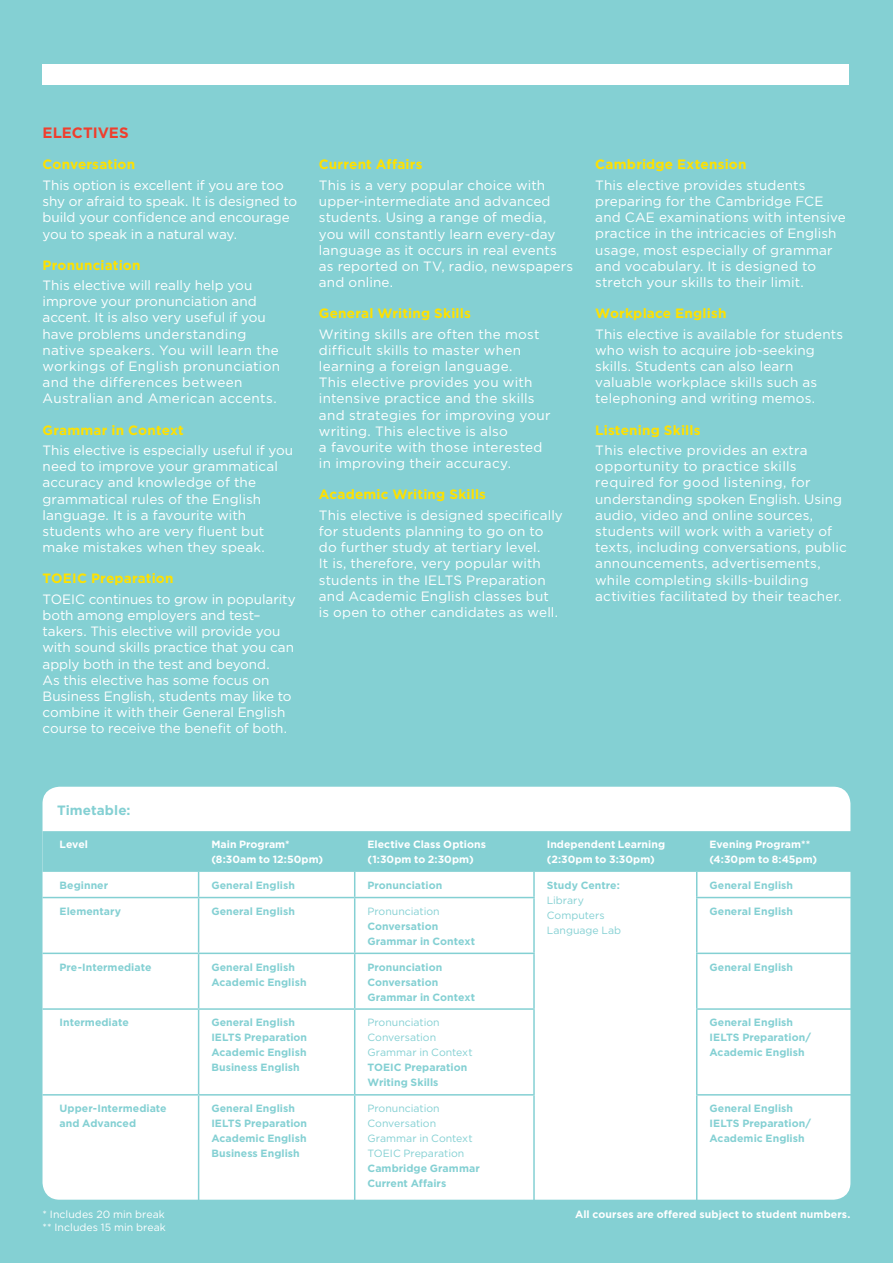
<style>
.page{position:relative;width:893px;height:1263px;background:#84d0d3}
.page>*{position:absolute;margin:0;border:0;box-sizing:border-box;transform-origin:0 0}
.t1{font:700 15px "Gotham";color:#ef3e2d}
.t2{font:13.5px/16.2px "Gotham";letter-spacing:.01em;color:#fff}
.t3{font:700 13.5px "Gotham";letter-spacing:.015em;color:#ffe100}
.t4{font:700 13.5px "Gotham";letter-spacing:.005em;color:#84d0d3}
.t5{font:700 10.5px/15px "Gotham";letter-spacing:.005em;color:#84d0d3}
.t6{font:700 10.5px/15px "Gotham";letter-spacing:.005em;color:#fff}
.t7{font:10.5px/15px "Gotham";color:#84d0d3}
.t8{font:10.5px "Gotham";letter-spacing:.01em;color:#fff}
</style>
<div class="page">
<div style="left:43px;top:787px;width:807px;height:413px;background:#fff;border-radius:17px"></div>
<svg style="left:43px;top:831px;width:808px;height:66px"></svg>
<hr style="left:43px;top:897px;width:156px;height:1px;background:#84d0d3">
<hr style="left:199px;top:897px;width:156px;height:1px;background:#84d0d3">
<hr style="left:198px;top:898px;width:1px;height:54px;background:#84d0d3">
<hr style="left:355px;top:897px;width:180px;height:1px;background:#84d0d3">
<hr style="left:354px;top:898px;width:1px;height:54px;background:#84d0d3">
<hr style="left:533px;top:898px;width:2px;height:54px;background:#84d0d3">
<hr style="left:696px;top:897px;width:157px;height:1px;background:#84d0d3">
<hr style="left:696px;top:898px;width:1px;height:54px;background:#84d0d3">
<hr style="left:43px;top:952px;width:156px;height:2px;background:#84d0d3">
<hr style="left:199px;top:952px;width:156px;height:2px;background:#84d0d3">
<hr style="left:198px;top:954px;width:1px;height:54px;background:#84d0d3">
<hr style="left:355px;top:952px;width:180px;height:2px;background:#84d0d3">
<hr style="left:354px;top:954px;width:1px;height:54px;background:#84d0d3">
<hr style="left:533px;top:954px;width:2px;height:54px;background:#84d0d3">
<hr style="left:696px;top:952px;width:157px;height:2px;background:#84d0d3">
<hr style="left:696px;top:954px;width:1px;height:54px;background:#84d0d3">
<hr style="left:43px;top:1008px;width:156px;height:2px;background:#84d0d3">
<hr style="left:199px;top:1008px;width:156px;height:2px;background:#84d0d3">
<hr style="left:198px;top:1010px;width:1px;height:84px;background:#84d0d3">
<hr style="left:355px;top:1008px;width:180px;height:2px;background:#84d0d3">
<hr style="left:354px;top:1010px;width:1px;height:84px;background:#84d0d3">
<hr style="left:533px;top:1010px;width:2px;height:84px;background:#84d0d3">
<hr style="left:696px;top:1008px;width:157px;height:2px;background:#84d0d3">
<hr style="left:696px;top:1010px;width:1px;height:84px;background:#84d0d3">
<hr style="left:43px;top:1094px;width:156px;height:1px;background:#84d0d3">
<hr style="left:199px;top:1094px;width:156px;height:1px;background:#84d0d3">
<hr style="left:198px;top:1095px;width:1px;height:115px;background:#84d0d3">
<hr style="left:355px;top:1094px;width:180px;height:1px;background:#84d0d3">
<hr style="left:354px;top:1095px;width:1px;height:115px;background:#84d0d3">
<hr style="left:533px;top:1095px;width:2px;height:115px;background:#84d0d3">
<hr style="left:696px;top:1094px;width:157px;height:1px;background:#84d0d3">
<hr style="left:696px;top:1095px;width:1px;height:115px;background:#84d0d3">
<div style="left:43px;top:64px;width:806px;height:21px;background:#fff"></div>
<p class="t1" style="left:43px;top:124px;width:88px">ELECTIVES</p>
<p class="t3" style="left:43px;top:157px;width:94px">Conversation</p>
<p class="t2" style="left:43px;top:177px;width:256px">This option is excellent if you are too shy or afraid to speak. It is designed to build your confidence and encourage you to speak in a natural way.</p>
<p class="t3" style="left:43px;top:257px;width:100px">Pronunciation</p>
<p class="t2" style="left:43px;top:277px;width:239px">This elective will really help you improve your pronunciation and accent. It is also very useful if you have problems understanding native speakers. You will learn the workings of English pronunciation and the differences between Australian and American accents.</p>
<p class="t3" style="left:43px;top:422px;width:143px">Grammar in Context</p>
<p class="t2" style="left:43px;top:442px;width:252px">This elective is especially useful if you need to improve your grammatical accuracy and knowledge of the grammatical rules of the English language. It is a favourite with students who are very fluent but make mistakes when they speak.</p>
<p class="t3" style="left:43px;top:571px;width:132px">TOEIC Preparation</p>
<p class="t2" style="left:43px;top:591px;width:255px">TOEIC continues to grow in popularity both among employers and test– takers. This elective will provide you with sound skills practice that you can apply both in the test and beyond.<br>As this elective has some focus on Business English, students may like to combine it with their General English course to receive the benefit of both.</p>
<p class="t3" style="left:319px;top:157px;width:105px">Current Affairs</p>
<p class="t2" style="left:319px;top:177px;width:256px">This is a very popular choice with upper-intermediate and advanced students. Using a range of media, you will constantly learn every-day language as it occurs in real events as reported on TV, radio, newspapers and online.</p>
<p class="t3" style="left:319px;top:306px;width:154px">General Writing Skills</p>
<p class="t2" style="left:319px;top:325px;width:233px">Writing skills are often the most difficult skills to master when learning a foreign language.<br>This elective provides you with intensive practice and the skills and strategies for improving your writing. This elective is also<br>a favourite with those interested in improving their accuracy.</p>
<p class="t3" style="left:319px;top:487px;width:169px">Academic Writing Skills</p>
<p class="t2" style="left:319px;top:507px;width:245px">This elective is designed specifically for students planning to go on to do further study at tertiary level.<br>It is, therefore, very popular with students in the IELTS Preparation and Academic English classes but<br>is open to other candidates as well.</p>
<p class="t3" style="left:595px;top:157px;width:153px">Cambridge Extension</p>
<p class="t2" style="left:595px;top:177px;width:252px">This elective provides students preparing for the Cambridge FCE and CAE examinations with intensive practice in the intricacies of English usage, most especially of grammar and vocabulary. It is designed to stretch your skills to their limit.</p>
<p class="t3" style="left:595px;top:306px;width:133px">Workplace English</p>
<p class="t2" style="left:595px;top:325px;width:249px">This elective is available for students who wish to acquire job-seeking skills. Students can also learn valuable workplace skills such as telephoning and writing memos.</p>
<p class="t3" style="left:595px;top:422px;width:107px">Listening Skills</p>
<p class="t2" style="left:595px;top:442px;width:253px">This elective provides an extra opportunity to practice skills required for good listening, for understanding spoken English. Using audio, video and online sources, students will work with a variety of texts, including conversations, public announcements, advertisements, while completing skills-building activities facilitated by their teacher.</p>
<p class="t4" style="left:57px;top:802px;width:75px">Timetable:</p>
<p class="t6" style="left:60px;top:837px;width:30px">Level</p>
<p class="t6" style="left:211px;top:837px;width:113px">Main Program* (8:30am to 12:50pm)</p>
<p class="t6" style="left:367px;top:837px;width:120px">Elective Class Options (1:30pm to 2:30pm)</p>
<p class="t6" style="left:547px;top:837px;width:120px">Independent Learning (2:30pm to 3:30pm)</p>
<p class="t6" style="left:709px;top:837px;width:109px">Evening Program** (4:30pm to 8:45pm)</p>
<p class="t5" style="left:60px;top:877px;width:50px">Beginner</p>
<p class="t5" style="left:211px;top:877px;width:85px">General English</p>
<p class="t5" style="left:367px;top:877px;width:76px">Pronunciation</p>
<p class="t5" style="left:547px;top:877px;width:75px">Study Centre:</p>
<p class="t7" style="left:547px;top:893px;width:76px">Library<br>Computers<br>Language Lab</p>
<p class="t5" style="left:709px;top:877px;width:85px">General English</p>
<p class="t5" style="left:60px;top:903px;width:63px">Elementary</p>
<p class="t5" style="left:211px;top:903px;width:85px">General English</p>
<p class="t7" style="left:367px;top:903px;width:74px">Pronunciation</p>
<p class="t5" style="left:367px;top:918px;width:109px">Conversation<br>Grammar in Context</p>
<p class="t5" style="left:709px;top:903px;width:85px">General English</p>
<p class="t5" style="left:60px;top:959px;width:94px">Pre-Intermediate</p>
<p class="t5" style="left:211px;top:959px;width:97px">General English<br>Academic English</p>
<p class="t5" style="left:367px;top:959px;width:109px">Pronunciation<br>Conversation<br>Grammar in Context</p>
<p class="t5" style="left:709px;top:959px;width:85px">General English</p>
<p class="t5" style="left:60px;top:1015px;width:71px">Intermediate</p>
<p class="t5" style="left:211px;top:1015px;width:97px">General English<br>IELTS Preparation<br>Academic English<br>Business English</p>
<p class="t7" style="left:367px;top:1015px;width:107px">Pronunciation<br>Conversation<br>Grammar in Context</p>
<p class="t5" style="left:709px;top:1015px;width:103px">General English<br>IELTS Preparation/<br>Academic English</p>
<p class="t5" style="left:367px;top:1060px;width:101px">TOEIC Preparation<br>Writing Skills</p>
<p class="t5" style="left:60px;top:1100px;width:109px">Upper-Intermediate and Advanced</p>
<p class="t5" style="left:211px;top:1100px;width:97px">General English<br>IELTS Preparation<br>Academic English<br>Business English</p>
<p class="t7" style="left:367px;top:1101px;width:107px">Pronunciation<br>Conversation<br>Grammar in Context<br>TOEIC Preparation</p>
<p class="t5" style="left:367px;top:1161px;width:114px">Cambridge Grammar<br>Current Affairs</p>
<p class="t5" style="left:709px;top:1101px;width:103px">General English<br>IELTS Preparation/<br>Academic English</p>
<p class="t8" style="left:43px;top:1208px;width:124px">* Includes 20 min break</p>
<p class="t6" style="left:575px;top:1206px;width:277px">All courses are offered subject to student numbers.</p>
<p class="t8" style="left:43px;top:1221px;width:125px">** Includes 15 min break</p>
</div>
